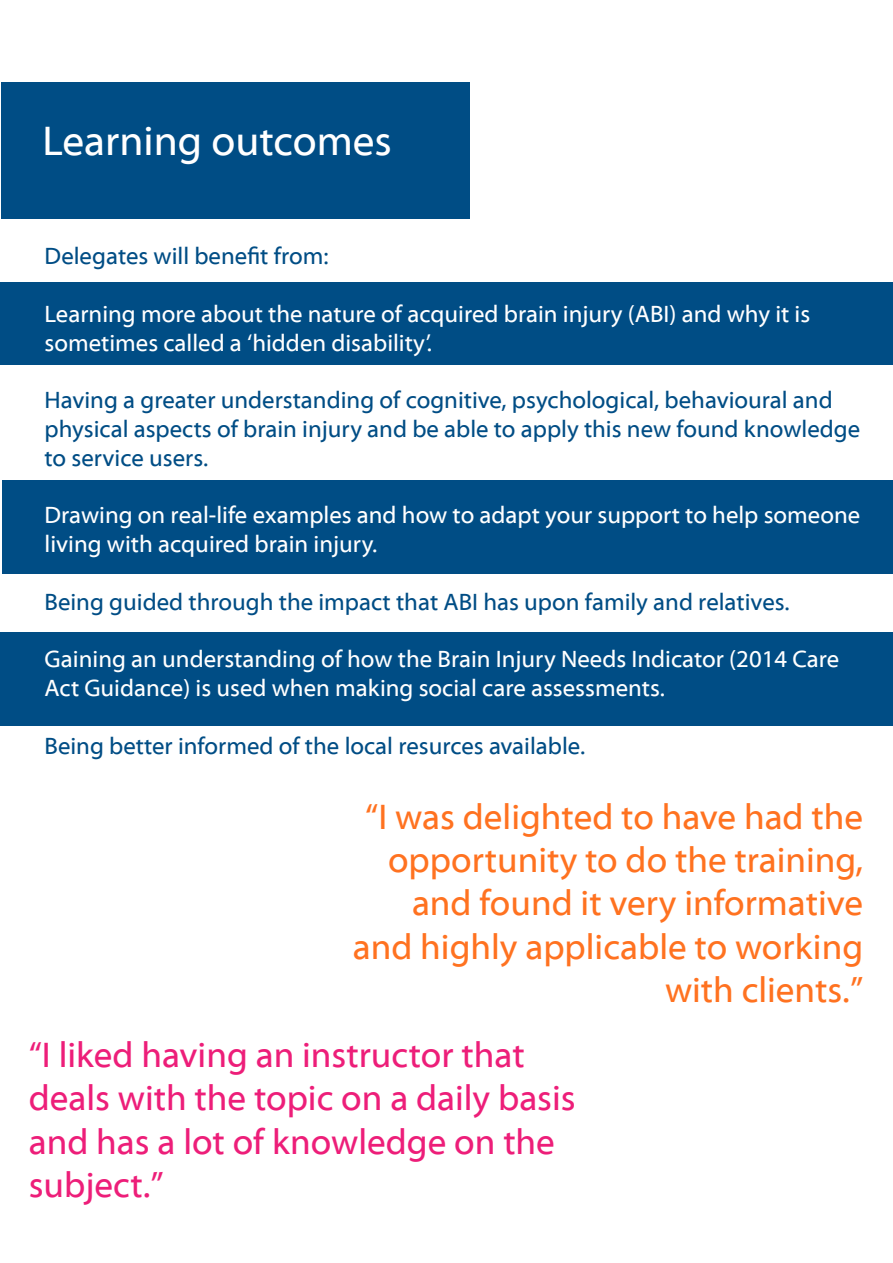
<style>
.page{position:relative;width:893px;height:1263px;background:#fff}
.page>*{position:absolute;margin:0;border:0;box-sizing:border-box;transform-origin:0 0}
.t1{font:42px "Myriad Web Pro";color:#fff}
.t2{font:36px/43.2px "Myriad Web Pro";color:#ff7220;text-align:right}
.t3{font:36px/43.2px "Myriad Web Pro";color:#ed1e79}
.t4{font:24px/28.8px "Myriad Web Pro";color:#fff}
.t5{font:24px/28.8px "Myriad Web Pro";color:#004d85}
</style>
<div class="page">
<div style="left:1px;top:632px;width:892px;height:94px;background:#004d85"></div>
<div style="left:2px;top:480px;width:891px;height:94px;background:#004d85"></div>
<div style="left:0;top:282px;width:893px;height:83px;background:#004d85"></div>
<div style="left:1px;top:82px;width:469px;height:136px;background:#004d85"></div>
<h1 class="t1" style="left:43px;top:118px;width:351px">Learning outcomes</h1>
<p class="t5" style="left:45px;top:242px;width:285px">Delegates will benefit from:</p>
<p class="t4" style="left:45px;top:300px;width:767px">Learning more about the nature of acquired brain injury (ABI) and why it is sometimes called a ‘hidden disability’.</p>
<p class="t5" style="left:45px;top:386px;width:817px">Having a greater understanding of cognitive, psychological, behavioural and physical aspects of brain injury and be able to apply this new found knowledge to service users.</p>
<p class="t4" style="left:45px;top:501px;width:817px">Drawing on real-life examples and how to adapt your support to help someone living with acquired brain injury.</p>
<p class="t5" style="left:45px;top:588px;width:746px">Being guided through the impact that ABI has upon family and relatives.</p>
<p class="t4" style="left:45px;top:645px;width:796px">Gaining an understanding of how the Brain Injury Needs Indicator (2014 Care<br>Act Guidance) is used when making social care assessments.</p>
<p class="t5" style="left:45px;top:732px;width:542px">Being better informed of the local resurces available.</p>
<h2 class="t2" style="left:353px;top:796px;width:512px">“I was delighted to have had the opportunity to do the training, and found it very informative and highly applicable to working with clients.”</h2>
<h2 class="t3" style="left:29px;top:1034px;width:548px">“I liked having an instructor that deals with the topic on a daily basis and has a lot of knowledge on the subject.”</h2>
</div>
